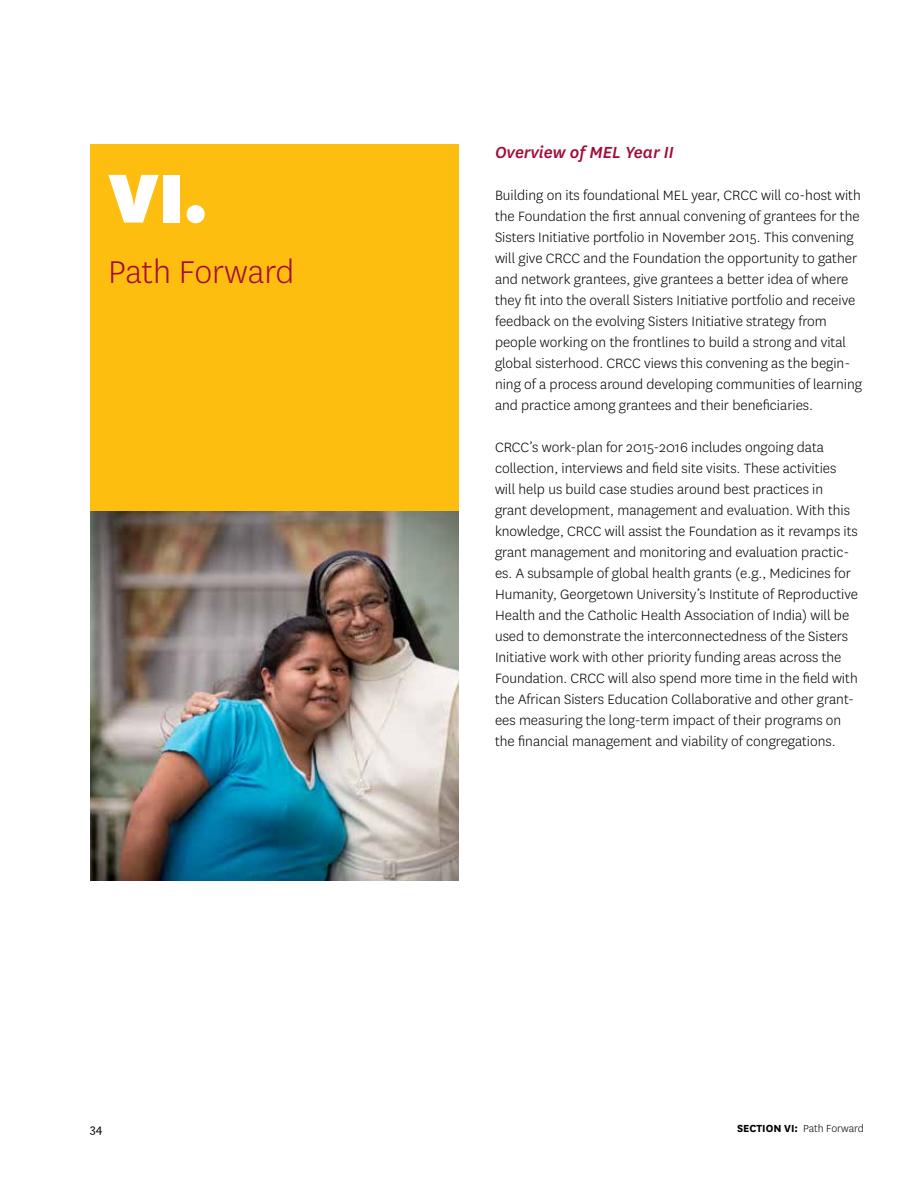
<style>
.page{position:relative;width:918px;height:1188px;background:#fff}
.page>*{position:absolute;margin:0;border:0;box-sizing:border-box;transform-origin:0 0}
.t1{font:900 81px "National";color:#fff}
.t2{font:300 36.75px "National";color:#a30b35}
.t3{font:italic 500 18.75px "National";color:#a30b35}
.t4{font:300 15.75px/21px "National";color:#000}
.t5{font:13.5px "National";color:#000}
.t6{font:300 12px "National";color:#000}
.s1{font-weight:700}
</style>
<div class="page">
<div style="left:90px;top:144px;width:369px;height:369px;background:#febe10"></div>
<img style="left:90px;top:511px;width:369px;height:369px">
<h1 class="t1" style="left:108px;top:141px;width:101px">VI.</h1>
<h2 class="t2" style="left:108px;top:249px;width:188px">Path Forward</h2>
<p class="t3" style="left:495px;top:140px;width:180px">Overview of MEL Year II</p>
<p class="t4" style="left:495px;top:184px;width:369px">Building on its foundational MEL year, CRCC will co-host with the Foundation the first annual convening of grantees for the Sisters Initiative portfolio in November 2015. This convening will give CRCC and the Foundation the opportunity to gather and network grantees, give grantees a better idea of where they fit into the overall Sisters Initiative portfolio and receive feedback on the evolving Sisters Initiative strategy from people working on the frontlines to build a strong and vital global sisterhood. CRCC views this convening as the begin&shy;ning of a process around developing communities of learning and practice among grantees and their beneficiaries.</p>
<p class="t4" style="left:495px;top:436px;width:365px">CRCC’s work-plan for 2015-2016 includes ongoing data collection, interviews and field site visits. These activities will help us build case studies around best practices in grant development, management and evaluation. With this knowledge, CRCC will assist the Foundation as it revamps its grant management and monitoring and evaluation practic&shy;es. A subsample of global health grants (e.g., Medicines for Humanity, Georgetown University’s Institute of Reproductive Health and the Catholic Health Association of India) will be used to demonstrate the interconnectedness of the Sisters Initiative work with other priority funding areas across the Foundation. CRCC will also spend more time in the field with the African Sisters Education Collaborative and other grant&shy;ees measuring the long-term impact of their programs on the financial management and viability of congregations.</p>
<p class="t5" style="left:90px;top:1120px;width:14px">34</p>
<p class="t6" style="left:737px;top:1121px;width:128px"><span class="s1">SECTION VI:</span> Path Forward</p>
</div>
